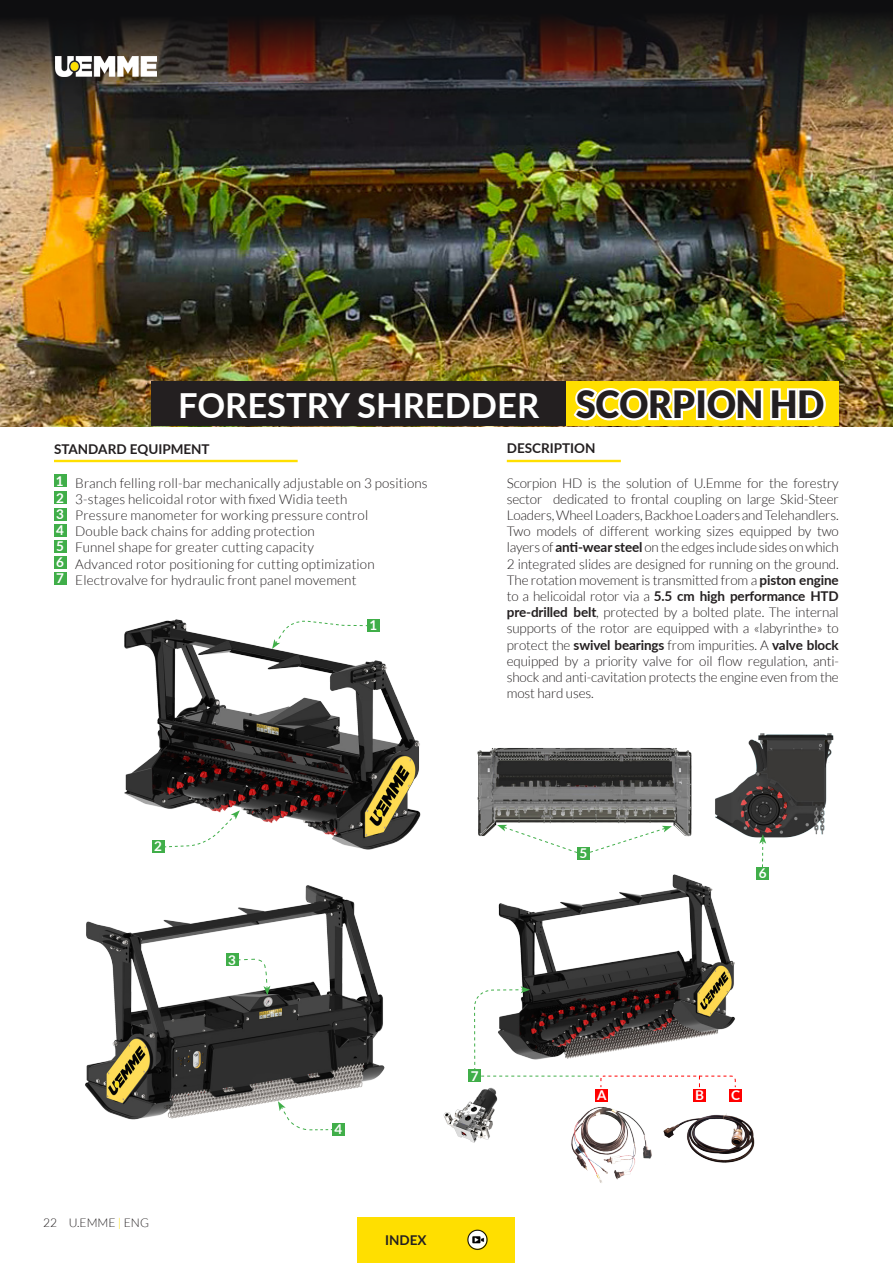
<style>
.page{position:relative;width:893px;height:1263px;background:#fff}
.page>*{position:absolute;margin:0;border:0;box-sizing:border-box;transform-origin:0 0}
.t1{font:900 37.5px "Lato";color:#231f20;scale:.96 1}
.t2{font:700 34.5px "Lato";color:#fff}
.t3{font:300 13.5px/16.2px "Lato";letter-spacing:.01em;color:#231f20;text-align:justify}
.t4{font:700 13.5px "Lato";color:#231f20}
.t5{font:700 13.5px "Lato";color:#fff}
.t6{font:300 12px "Lato";color:#231f20}
.s1{font-weight:700}
.s2{color:#ffdf00}
</style>
<div class="page">
<div style="left:357px;top:1217px;width:157px;height:46px;background:#ffdf00"></div>
<img style="left:467px;top:1229px;width:21px;height:21px">
<img style="left:715px;top:733px;width:119px;height:105px">
<img style="left:477px;top:748px;width:215px;height:89px">
<img style="left:85px;top:885px;width:300px;height:251px">
<img style="left:0;top:170px;width:893px;height:256px">
<hr style="left:507px;top:460px;width:114px;height:2px;background:#ffdf00">
<hr style="left:54px;top:460px;width:244px;height:2px;background:#ffdf00">
<div style="left:566px;top:381px;width:273px;height:45px;background:#ffdf00"></div>
<div style="left:151px;top:381px;width:415px;height:45px;background:#231f20"></div>
<div style="left:54px;top:474px;width:13px;height:13px;background:#40ae49"></div>
<div style="left:54px;top:491px;width:13px;height:13px;background:#40ae49"></div>
<div style="left:54px;top:508px;width:13px;height:12px;background:#40ae49"></div>
<div style="left:226px;top:953px;width:13px;height:13px;background:#40ae49"></div>
<div style="left:54px;top:524px;width:13px;height:12px;background:#40ae49"></div>
<div style="left:332px;top:1123px;width:13px;height:12px;background:#40ae49"></div>
<div style="left:54px;top:540px;width:13px;height:12px;background:#40ae49"></div>
<div style="left:577px;top:847px;width:13px;height:13px;background:#40ae49"></div>
<div style="left:54px;top:556px;width:13px;height:13px;background:#40ae49"></div>
<div style="left:756px;top:867px;width:13px;height:13px;background:#40ae49"></div>
<div style="left:54px;top:572px;width:13px;height:13px;background:#40ae49"></div>
<div style="left:468px;top:1069px;width:13px;height:13px;background:#40ae49"></div>
<div style="left:595px;top:1088px;width:13px;height:13px;background:#f00"></div>
<div style="left:693px;top:1088px;width:13px;height:13px;background:#f00"></div>
<div style="left:729px;top:1088px;width:13px;height:13px;background:#f00"></div>
<svg style="left:573px;top:388px;width:253px;height:33px"></svg>
<img style="left:124px;top:619px;width:297px;height:234px">
<svg style="left:164px;top:810px;width:76px;height:38px"></svg>
<svg style="left:278px;top:1101px;width:55px;height:29px"></svg>
<svg style="left:497px;top:825px;width:81px;height:28px"></svg>
<svg style="left:238px;top:958px;width:32px;height:37px"></svg>
<svg style="left:589px;top:826px;width:83px;height:27px"></svg>
<svg style="left:759px;top:834px;width:7px;height:33px"></svg>
<img style="left:498px;top:874px;width:237px;height:112px">
<svg style="left:272px;top:620px;width:96px;height:29px"></svg>
<img style="left:663px;top:1113px;width:92px;height:50px">
<img style="left:571px;top:1107px;width:81px;height:76px">
<svg style="left:474px;top:986px;width:262px;height:102px"></svg>
<img style="left:443px;top:1076px;width:61px;height:67px">
<img style="left:0;top:0;width:893px;height:170px">
<img style="left:55px;top:57px;width:101px;height:19px">
<h1 class="t1" style="left:576px;top:382px;width:260px">SCORPION HD</h1>
<h2 class="t2" style="left:178px;top:380px;width:363px">FORESTRY SHREDDER</h2>
<p class="t4" style="left:54px;top:439px;width:157px">STANDARD EQUIPMENT</p>
<p class="t4" style="left:507px;top:439px;width:90px">DESCRIPTION</p>
<p class="t5" style="left:56px;top:471px;width:9px">1</p>
<p class="t5" style="left:56px;top:488px;width:9px">2</p>
<p class="t5" style="left:56px;top:504px;width:9px">3</p>
<p class="t5" style="left:56px;top:520px;width:9px">4</p>
<p class="t5" style="left:56px;top:536px;width:9px">5</p>
<p class="t5" style="left:56px;top:552px;width:9px">6</p>
<p class="t5" style="left:56px;top:569px;width:9px">7</p>
<p class="t3" style="left:75px;top:475px;width:354px;text-align:left">Branch felling roll-bar mechanically adjustable on 3 positions 3-stages helicoidal rotor with fixed Widia teeth<br>Pressure manometer for working pressure control<br>Double back chains for adding protection<br>Funnel shape for greater cutting capacity<br>Advanced rotor positioning for cutting optimization Electrovalve for hydraulic front panel movement</p>
<p class="t5" style="left:369px;top:615px;width:9px">1</p>
<p class="t3" style="left:507px;top:475px;width:334px">Scorpion HD is the solution of U.Emme for the forestry sector dedicated to frontal coupling on large Skid-Steer Loaders, Wheel Loaders, Backhoe Loaders and Telehandlers.<br>Two models of different working sizes equipped by two layers of <span class="s1">anti-wear steel</span> on the edges include sides on which 2 integrated slides are designed for running on the ground.<br>The rotation movement is transmitted from a <span class="s1">piston engine </span>to a helicoidal rotor via a <span class="s1">5.5 cm high performance HTD pre-drilled belt</span>, protected by a bolted plate. The internal supports of the rotor are equipped with a «labyrinthe» to protect the <span class="s1">swivel bearings</span> from impurities. A <span class="s1">valve block </span>equipped by a priority valve for oil flow regulation, anti&shy;shock and anti-cavitation protects the engine even from the most hard uses.</p>
<p class="t5" style="left:154px;top:836px;width:9px">2</p>
<p class="t5" style="left:228px;top:950px;width:9px">3</p>
<p class="t6" style="left:43px;top:1216px;width:15px">22</p>
<p class="t6" style="left:69px;top:1216px;width:82px">U.EMME <span class="s2">|</span> ENG</p>
<p class="t5" style="left:334px;top:1119px;width:9px">4</p>
<p class="t4" style="left:385px;top:1230px;width:43px">INDEX</p>
<p class="t5" style="left:471px;top:1066px;width:9px">7</p>
<p class="t5" style="left:580px;top:843px;width:9px">5</p>
<p class="t5" style="left:759px;top:863px;width:9px">6</p>
<p class="t5" style="left:597px;top:1085px;width:11px">A</p>
<p class="t5" style="left:695px;top:1085px;width:10px">B</p>
<p class="t5" style="left:731px;top:1085px;width:10px">C</p>
</div>
